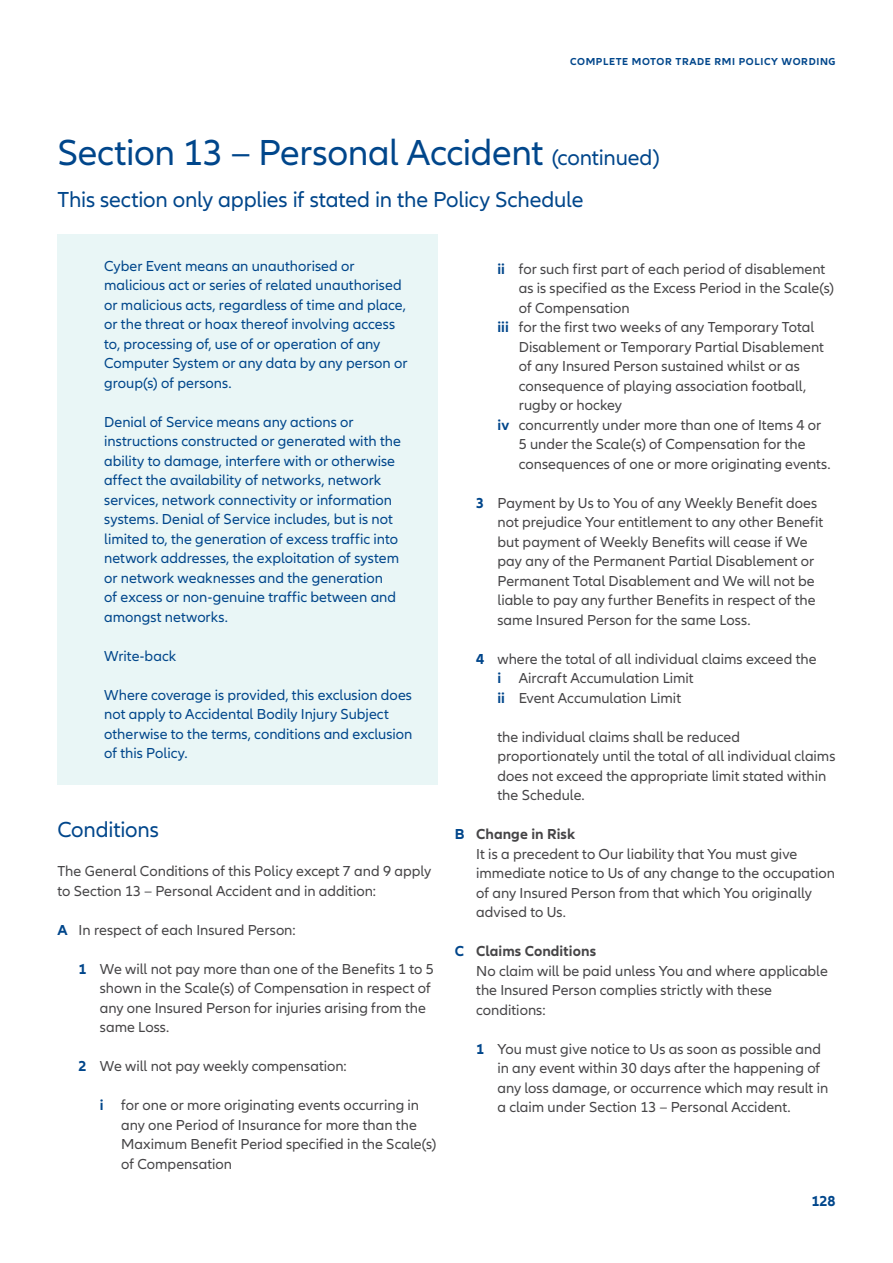
<style>
.page{position:relative;width:893px;height:1263px;background:#fff}
.page>*{position:absolute;margin:0;border:0;box-sizing:border-box;transform-origin:0 0}
.t1{font:37.5px "Allianz Neo";letter-spacing:-.01em;color:#00468b}
.t2{font:22.5px "Allianz Neo";letter-spacing:-.01em;color:#00468b}
.t3{font:15px/19.5px "Allianz Neo";color:#464547}
.t4{font:15px/19.5px "Allianz Neo";color:#00468b}
.t5{font:700 15px "Allianz Neo";color:#00468b}
.t6{font:700 10.5px "Allianz Neo";letter-spacing:.06em;color:#00468b}
.s1{font-size:22.5px}
.s2{font-weight:700;color:#00468b}
.s3{font-weight:700}
</style>
<div class="page">
<div style="left:57px;top:234px;width:381px;height:550px;background:#e9f6f6"></div>
<p class="t6" style="left:570px;top:56px;width:267px">COMPLETE MOTOR TRADE RMI POLICY WORDING</p>
<h1 class="t1" style="left:57px;top:132px;width:604px">Section 13 – Personal Accident <span class="s1">(continued)</span></h1>
<h2 class="t2" style="left:57px;top:187px;width:527px">This section only applies if stated in the Policy Schedule</h2>
<p class="t4" style="left:104px;top:256px;width:305px">Cyber Event means an unauthorised or malicious act or series of related unauthorised or malicious acts, regardless of time and place, or the threat or hoax thereof involving access to, processing of, use of or operation of any Computer System or any data by any person or group(s) of persons.</p>
<p class="t4" style="left:104px;top:412px;width:298px">Denial of Service means any actions or instructions constructed or generated with the ability to damage, interfere with or otherwise affect the availability of networks, network services, network connectivity or information systems. Denial of Service includes, but is not limited to, the generation of excess traffic into network addresses, the exploitation of system or network weaknesses and the generation<br>of excess or non-genuine traffic between and amongst networks.</p>
<p class="t4" style="left:104px;top:646px;width:74px">Write-back</p>
<p class="t4" style="left:104px;top:685px;width:310px">Where coverage is provided, this exclusion does not apply to Accidental Bodily Injury Subject otherwise to the terms, conditions and exclusion of this Policy.</p>
<h2 class="t2" style="left:57px;top:817px;width:103px">Conditions</h2>
<p class="t3" style="left:57px;top:862px;width:375px">The General Conditions of this Policy except 7 and 9 apply to Section 13 – Personal Accident and in addition:</p>
<p class="t3" style="left:57px;top:920px;width:240px"><span class="s2">A</span> In respect of each Insured Person:</p>
<p class="t3" style="left:100px;top:959px;width:335px;text-indent:-21px"><span class="s2">1</span> We will not pay more than one of the Benefits 1 to 5 shown in the Scale(s) of Compensation in respect of any one Insured Person for injuries arising from the same Loss.</p>
<p class="t3" style="left:79px;top:1057px;width:270px"><span class="s2">2</span> We will not pay weekly compensation:</p>
<p class="t3" style="left:121px;top:1096px;width:317px;text-indent:-21px"><span class="s2">i</span> for one or more originating events occurring in any one Period of Insurance for more than the Maximum Benefit Period specified in the Scale(s) of Compensation</p>
<p class="t3" style="left:497px;top:259px;width:329px"><span class="s2">ii</span> for such first part of each period of disablement</p>
<p class="t3" style="left:519px;top:279px;width:317px">as is specified as the Excess Period in the Scale(s)</p>
<p class="t3" style="left:519px;top:298px;width:112px">of Compensation</p>
<p class="t3" style="left:497px;top:318px;width:318px"><span class="s2">iii</span> for the first two weeks of any Temporary Total</p>
<p class="t3" style="left:519px;top:337px;width:307px">Disablement or Temporary Partial Disablement</p>
<p class="t3" style="left:519px;top:357px;width:283px">of any Insured Person sustained whilst or as</p>
<p class="t3" style="left:519px;top:376px;width:289px">consequence of playing association football,</p>
<p class="t3" style="left:519px;top:396px;width:105px">rugby or hockey</p>
<p class="t3" style="left:497px;top:415px;width:325px"><span class="s2">iv</span> concurrently under more than one of Items 4 or</p>
<p class="t3" style="left:519px;top:435px;width:289px">5 under the Scale(s) of Compensation for the</p>
<p class="t3" style="left:519px;top:454px;width:313px">consequences of one or more originating events.</p>
<p class="t3" style="left:497px;top:493px;width:327px;text-indent:-21px"><span class="s2">3</span> Payment by Us to You of any Weekly Benefit does not prejudice Your entitlement to any other Benefit but payment of Weekly Benefits will cease if We pay any of the Permanent Partial Disablement or Permanent Total Disablement and We will not be liable to pay any further Benefits in respect of the same Insured Person for the same Loss.</p>
<p class="t3" style="left:497px;top:649px;width:321px;text-indent:-21px"><span class="s2">4</span> where the total of all individual claims exceed the <span class="s2">i</span> Aircraft Accumulation Limit<br><span class="s2">ii</span> Event Accumulation Limit</p>
<p class="t3" style="left:497px;top:727px;width:340px">the individual claims shall be reduced proportionately until the total of all individual claims does not exceed the appropriate limit stated within the Schedule.</p>
<p class="t3" style="left:476px;top:825px;width:360px;text-indent:-21px"><span class="s2">B</span> <span class="s3">Change in Risk<br></span>It is a precedent to Our liability that You must give immediate notice to Us of any change to the occupation of any Insured Person from that which You originally advised to Us.</p>
<p class="t3" style="left:476px;top:942px;width:353px;text-indent:-21px"><span class="s2">C</span> <span class="s3">Claims Conditions<br></span>No claim will be paid unless You and where applicable the Insured Person complies strictly with these conditions:</p>
<p class="t3" style="left:497px;top:1039px;width:332px;text-indent:-21px"><span class="s2">1</span> You must give notice to Us as soon as possible and in any event within 30 days after the happening of any loss damage, or occurrence which may result in a claim under Section 13 – Personal Accident.</p>
<p class="t5" style="left:811px;top:1192px;width:26px">128</p>
</div>
